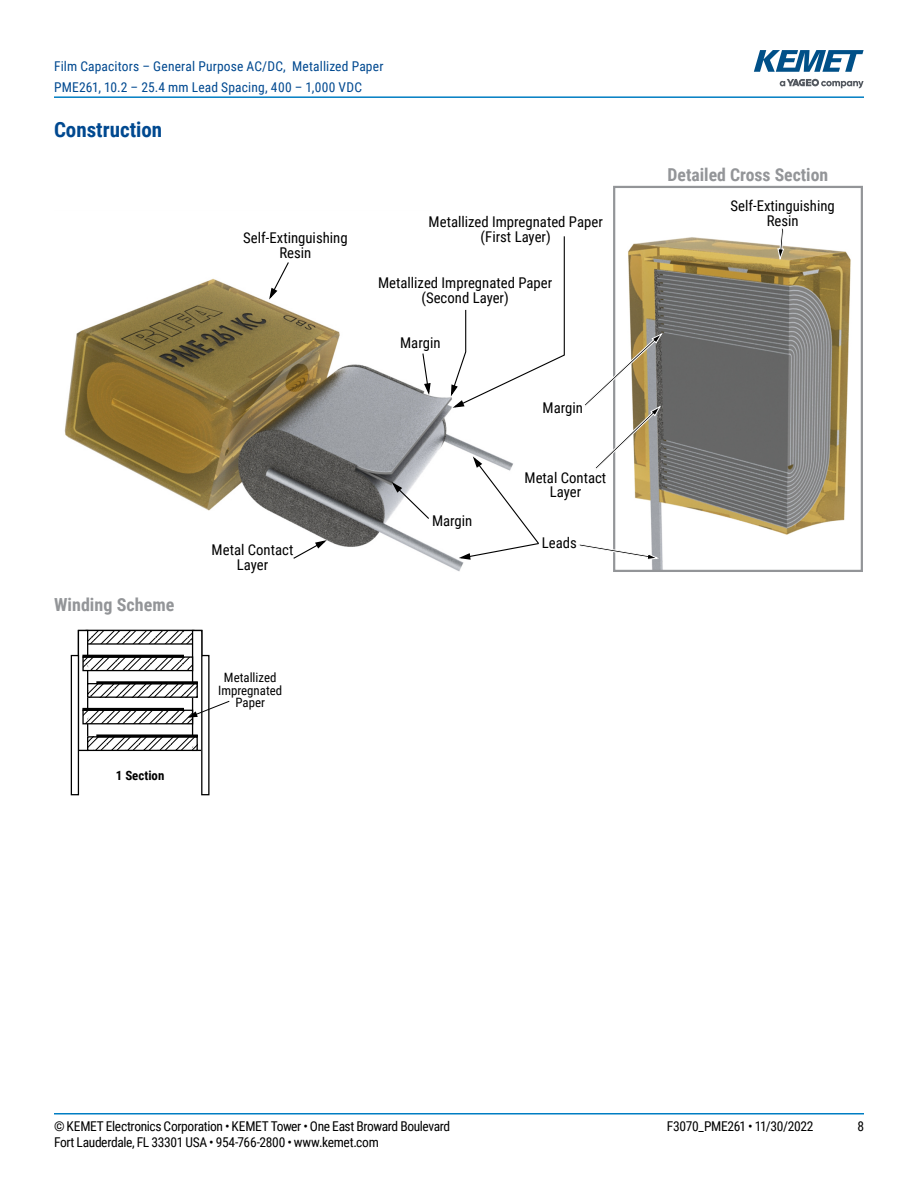
<style>
.page{position:relative;width:918px;height:1188px;background:#fff}
.page>*{position:absolute;margin:0;border:0;box-sizing:border-box;transform-origin:0 0}
.t1{font:700 21px "Roboto Condensed";color:#004990}
.t2{font:700 18px "Roboto Condensed";letter-spacing:.005em;color:#939598}
.t3{font:700 17.85px "Roboto Condensed";color:#939598}
.t4{font:700 15.45px "Roboto Condensed";color:#000}
.t5{font:14.85px/14.9px "Roboto Condensed";color:#000;text-align:center}
.t6{font:13.5px "Roboto Condensed";letter-spacing:-.025em;color:#000}
.t7{font:13.5px/21px "Roboto Condensed";letter-spacing:.015em;color:#004990}
.t8{font:12.9px/12.9px "Roboto Condensed";color:#000;text-align:center}
.t9{font:700 12.9px "Roboto Condensed";color:#000}
</style>
<div class="page">
<hr style="left:54px;top:1113px;width:810px;height:2px;background:#007dc3">
<hr style="left:54px;top:96px;width:810px;height:2px;background:#007dc3">
<svg style="left:780px;top:79px;width:84px;height:9px"></svg>
<svg style="left:754px;top:50px;width:110px;height:22px"></svg>
<img style="left:64px;top:278px;width:428px;height:294px">
<img style="left:628px;top:237px;width:223px;height:332px">
<div style="left:613px;top:186px;width:250px;height:386px;border:2px solid #939598"></div>
<svg style="left:268px;top:262px;width:22px;height:40px"></svg>
<svg style="left:777px;top:228px;width:8px;height:33px"></svg>
<svg style="left:292px;top:539px;width:37px;height:21px"></svg>
<svg style="left:585px;top:332px;width:78px;height:138px"></svg>
<svg style="left:579px;top:543px;width:81px;height:17px"></svg>
<svg style="left:456px;top:454px;width:83px;height:107px"></svg>
<svg style="left:450px;top:236px;width:115px;height:173px"></svg>
<svg style="left:422px;top:352px;width:9px;height:46px"></svg>
<svg style="left:390px;top:480px;width:40px;height:40px"></svg>
<svg style="left:88px;top:632px;width:104px;height:11px"></svg>
<div style="left:86px;top:630px;width:108px;height:15px;border:1px solid #000"></div>
<div style="left:192px;top:630px;width:10px;height:121px;border:1px solid #000"></div>
<div style="left:78px;top:630px;width:10px;height:121px;border:1px solid #000"></div>
<svg style="left:84px;top:658px;width:107px;height:11px"></svg>
<div style="left:82px;top:656px;width:111px;height:15px;border:1px solid #000"></div>
<svg style="left:89px;top:685px;width:107px;height:11px"></svg>
<div style="left:87px;top:683px;width:111px;height:15px;border:1px solid #000"></div>
<svg style="left:84px;top:712px;width:107px;height:10px"></svg>
<div style="left:82px;top:710px;width:111px;height:14px;border:1px solid #000"></div>
<svg style="left:89px;top:738px;width:107px;height:11px"></svg>
<div style="left:87px;top:736px;width:111px;height:15px;border:1px solid #000"></div>
<div style="left:82px;top:655px;width:102px;height:3px;border:1px solid #000"></div>
<div style="left:82px;top:708px;width:102px;height:3px;border:1px solid #000"></div>
<div style="left:96px;top:681px;width:102px;height:3px;border:1px solid #000"></div>
<div style="left:96px;top:734px;width:102px;height:4px;border:1px solid #000"></div>
<div style="left:71px;top:655px;width:8px;height:140px;border:1px solid #000"></div>
<div style="left:201px;top:655px;width:9px;height:140px;border:1px solid #000"></div>
<svg style="left:185px;top:700px;width:45px;height:19px"></svg>
<p class="t7" style="left:54px;top:55px;width:331px">Film Capacitors – General Purpose AC/DC, Metallized Paper<br>PME261, 10.2 – 25.4 mm Lead Spacing, 400 – 1,000 VDC</p>
<h1 class="t1" style="left:54px;top:115px;width:110px">Construction</h1>
<p class="t5" style="left:243px;top:230px;width:106px">Self-Extinguishing<br>Resin</p>
<p class="t5" style="left:429px;top:214px;width:176px">Metallized Impregnated Paper (First Layer)</p>
<p class="t5" style="left:378px;top:275px;width:176px">Metallized Impregnated Paper (Second Layer)</p>
<p class="t2" style="left:54px;top:592px;width:122px">Winding Scheme</p>
<p class="t9" style="left:116px;top:766px;width:50px">1 Section</p>
<p class="t5" style="left:212px;top:542px;width:83px">Metal Contact<br>Layer</p>
<p class="t8" style="left:218px;top:670px;width:66px">Metallized<br>Impregnated<br>Paper</p>
<p class="t5" style="left:400px;top:335px;width:42px">Margin</p>
<p class="t5" style="left:432px;top:512px;width:42px">Margin</p>
<p class="t5" style="left:543px;top:400px;width:42px">Margin</p>
<p class="t5" style="left:525px;top:469px;width:83px">Metal Contact<br>Layer</p>
<p class="t5" style="left:542px;top:535px;width:37px">Leads</p>
<p class="t3" style="left:668px;top:162px;width:162px">Detailed Cross Section</p>
<p class="t5" style="left:730px;top:198px;width:106px">Self-Extinguishing<br>Resin</p>
<p class="t9" style="left:775px;top:206px;width:50px">1 Section</p>
<p class="t6" style="left:54px;top:1116px;width:398px">© KEMET Electronics Corporation • KEMET Tower • One East Broward Boulevard</p>
<p class="t6" style="left:667px;top:1116px;width:148px">F3070_PME261 • 11/30/2022</p>
<p class="t6" style="left:857px;top:1116px;width:8px">8</p>
<p class="t6" style="left:54px;top:1133px;width:326px">Fort Lauderdale, FL 33301 USA • 954-766-2800 • www.kemet.com</p>
<p class="t4" style="left:211px;top:1124px;width:199px">AXIAL - Single-sided Metallized</p>
</div>
